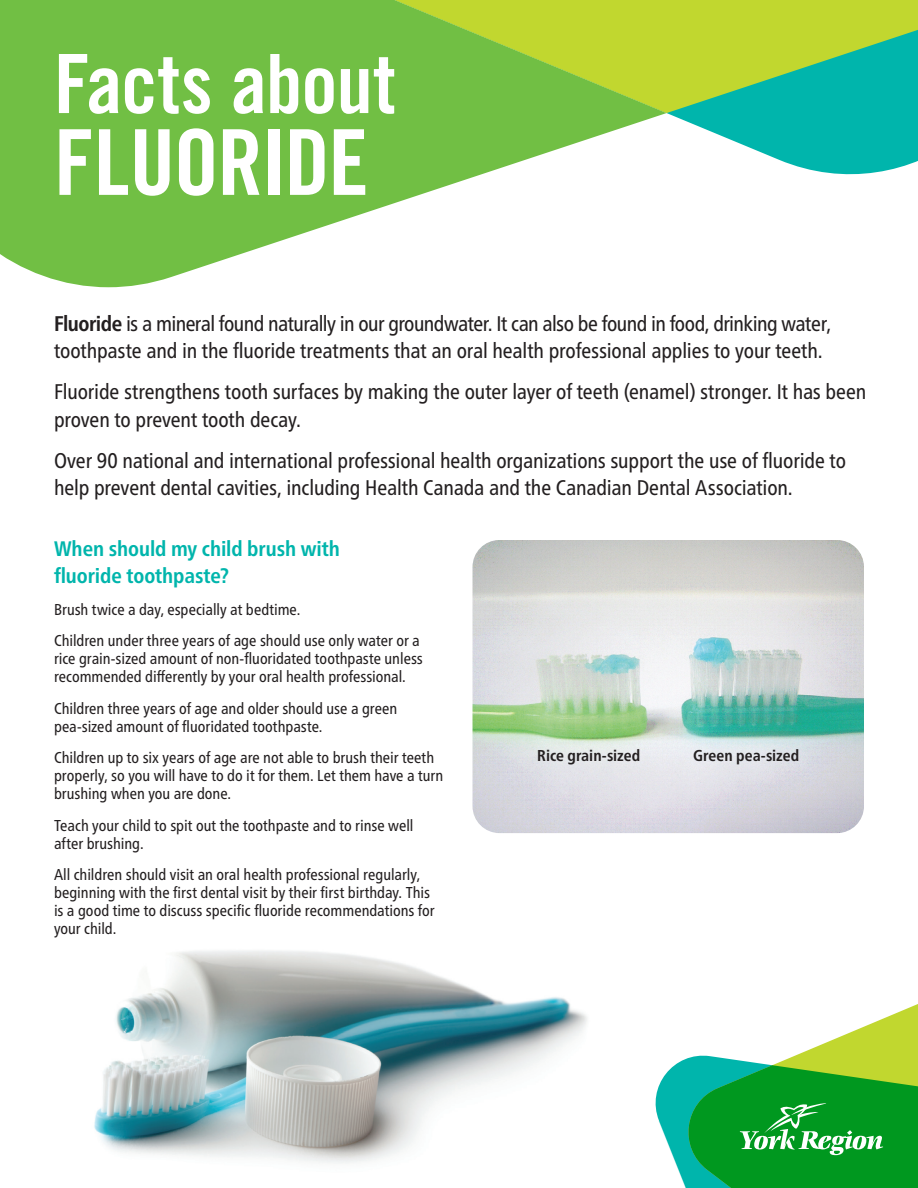
<style>
.page{position:relative;width:918px;height:1188px;background:#fff}
.page>*{position:absolute;margin:0;border:0;box-sizing:border-box;transform-origin:0 0}
.Head{font:90.9px "Trade Gothic LT Pro Bd Cn 20";letter-spacing:-.015em;color:#fff}
.Head-2{font:81.75px "Trade Gothic LT Pro Bd Cn 20";letter-spacing:-.015em;color:#fff}
.Intro{font:condensed 21.15px/27.3px "Frutiger Neue LT Pro";letter-spacing:-.01em;color:#231f20}
.Subhead{font:700 condensed 21px/27px "Frutiger Neue LT Pro";letter-spacing:-.005em;color:#00b5ac}
.Body{font:condensed 15.75px/18px "Frutiger Neue LT Pro";color:#231f20}
.Body-2{font:700 condensed 15.75px "Frutiger Neue LT Pro";color:#231f20}
.s1{font-weight:700}
</style>
<div class="page">
<img style="left:94px;top:950px;width:493px;height:214px">
<svg style="left:667px;top:113px;width:251px;height:62px;fill:#00b5ac"></svg>
<svg style="left:0;top:0;width:667px;height:287px;fill:#71bf44"></svg>
<svg style="left:395px;top:0;width:523px;height:113px;background:#8aca4a"></svg>
<svg style="left:806px;top:1004px;width:112px;height:47px"></svg>
<svg style="left:656px;top:1051px;width:262px;height:137px;background:#30ae50"></svg>
<img style="left:472px;top:540px;width:392px;height:293px">
<h1 class="Head-2" style="left:54px;top:34px;width:343px">Facts about</h1>
<h1 class="Head" style="left:54px;top:107px;width:316px">FLUORIDE</h1>
<p class="Intro" style="left:54px;top:310px;width:779px"><span class="s1">Fluoride</span> is a mineral found naturally in our groundwater. It can also be found in food, drinking water, toothpaste and in the fluoride treatments that an oral health professional applies to your teeth.</p>
<p class="Intro" style="left:54px;top:378px;width:814px">Fluoride strengthens tooth surfaces by making the outer layer of teeth (enamel) stronger. It has been proven to prevent tooth decay.</p>
<p class="Intro" style="left:54px;top:446px;width:794px">Over 90 national and international professional health organizations support the use of fluoride to help prevent dental cavities, including Health Canada and the Canadian Dental Association.</p>
<h2 class="Subhead" style="left:54px;top:535px;width:287px">When should my child brush with fluoride toothpaste?</h2>
<p class="Body" style="left:54px;top:600px;width:248px">Brush twice a day, especially at bedtime.</p>
<p class="Body" style="left:54px;top:632px;width:370px">Children under three years of age should use only water or a rice grain-sized amount of non-fluoridated toothpaste unless recommended differently by your oral health professional.</p>
<p class="Body" style="left:54px;top:699px;width:345px">Children three years of age and older should use a green pea-sized amount of fluoridated toothpaste.</p>
<p class="Body" style="left:54px;top:749px;width:391px">Children up to six years of age are not able to brush their teeth properly, so you will have to do it for them. Let them have a turn brushing when you are done.</p>
<p class="Body" style="left:54px;top:816px;width:361px">Teach your child to spit out the toothpaste and to rinse well after brushing.</p>
<p class="Body" style="left:54px;top:866px;width:382px">All children should visit an oral health professional regularly, beginning with the first dental visit by their first birthday. This is a good time to discuss specific fluoride recommendations for your child.</p>
<p class="Body-2" style="left:537px;top:747px;width:104px">Rice grain-sized</p>
<p class="Body-2" style="left:693px;top:747px;width:108px">Green pea-sized</p>
</div>
